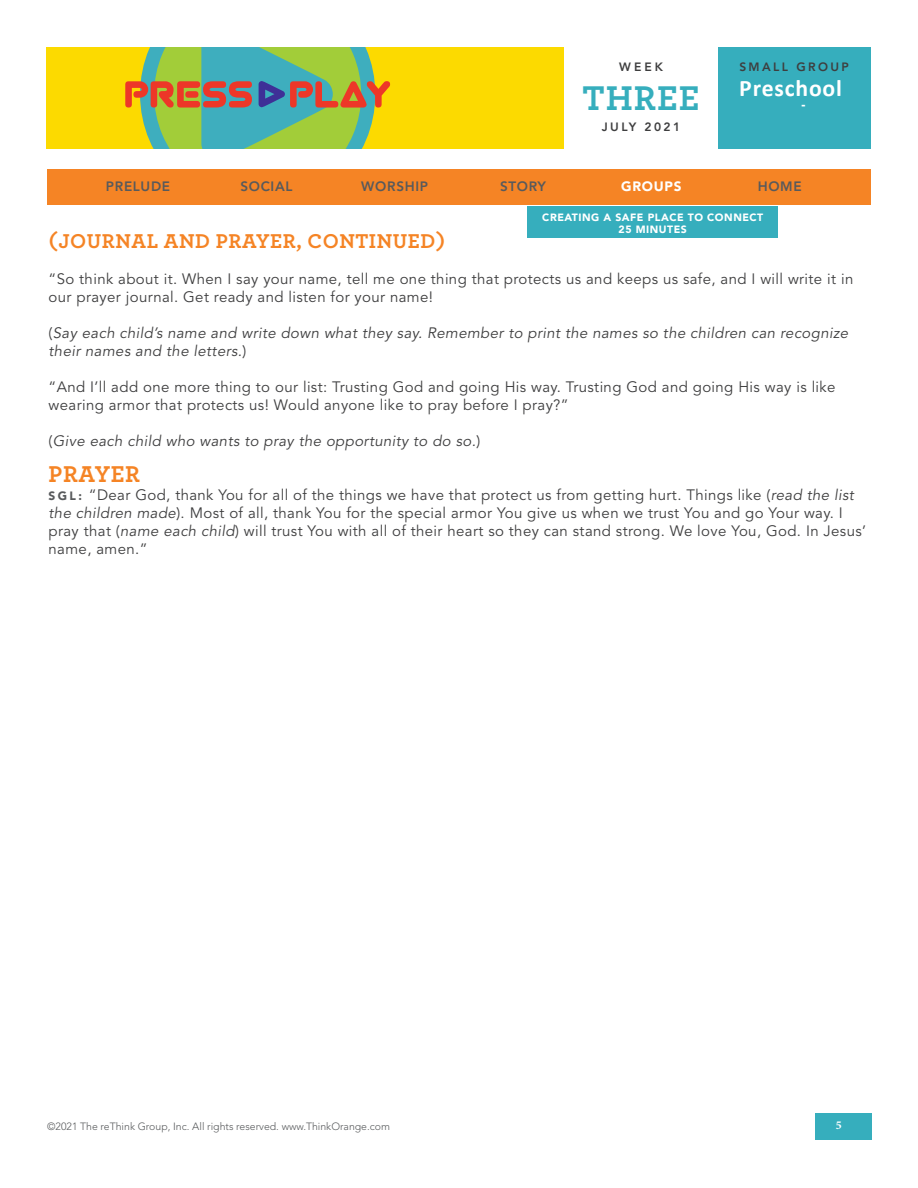
<style>
.page{position:relative;width:918px;height:1188px;background:#fff}
.page>*{position:absolute;margin:0;border:0;box-sizing:border-box;transform-origin:0 0}
.t1{font:700 36px "Archer Pro";letter-spacing:.025em;color:#36aebd}
.Paragraph_Style_1{font:700 24px "Archer Pro";letter-spacing:.025em;color:#f58425}
.t2{font:700 23.7px "Calibri";letter-spacing:.03em;color:#fff}
.Paragraph_Style_1-2{font:700 21px "Archer Pro";letter-spacing:.025em;color:#f58425}
.Paragraph_Style_1-3{font:15px/18px "Avenir LT Std";letter-spacing:.025em;color:#3e3e3f}
.Paragraph_Style_1-4{font:italic 15px/18px "Avenir LT Std";letter-spacing:.025em;color:#3e3e3f}
.t3{font:800 13.5px "Avenir LT Std";letter-spacing:.05em;color:#585a5c}
.t4{font:900 13.5px "Avenir LT Std";letter-spacing:.05em;color:#fff}
.t5{font:800 12px "Avenir LT Std";letter-spacing:.2em;color:#3e3e3f}
.t6{font:700 12px "Minion Pro";color:#fff}
.t7{font:300 10.5px "Avenir LT Std";color:#585a5c}
.t8{font:900 10.5px/12px "Avenir LT Std";letter-spacing:.05em;color:#fff;text-align:center}
.s1{font-style:normal}
.s2{font-weight:900;font-size:12px;color:#585a5c}
.s3{font-style:italic}
</style>
<div class="page">
<div style="left:46px;top:47px;width:612px;height:102px;background:#fcda00"></div>
<svg style="left:125px;top:47px;width:265px;height:102px;background:#8dac66"></svg>
<div style="left:717px;top:47px;width:154px;height:102px;background:#36aebd"></div>
<div style="left:564px;top:44px;width:153px;height:108px;background:#fff"></div>
<div style="left:47px;top:170px;width:824px;height:36px;background:#f58425"></div>
<div style="left:815px;top:1113px;width:57px;height:27px;background:#36aebd"></div>
<div style="left:527px;top:206px;width:251px;height:32px;background:#36aebd"></div>
<p class="t5" style="left:619px;top:59px;width:45px">WEEK</p>
<h1 class="t1" style="left:583px;top:69px;width:118px">THREE</h1>
<p class="t5" style="left:602px;top:120px;width:80px">JULY 2021</p>
<p class="t5" style="left:739px;top:59px;width:111px">SMALL GROUP</p>
<h3 class="t2" style="left:739px;top:72px;width:104px">Preschool</h3>
<p class="t4" style="left:802px;top:96px;width:5px">-</p>
<p class="t3" style="left:106px;top:178px;width:66px">PRELUDE</p>
<p class="t3" style="left:240px;top:178px;width:54px">SOCIAL</p>
<p class="t3" style="left:361px;top:178px;width:68px">WORSHIP</p>
<p class="t3" style="left:500px;top:178px;width:47px">STORY</p>
<p class="t4" style="left:621px;top:178px;width:62px">GROUPS</p>
<p class="t3" style="left:758px;top:178px;width:46px">HOME</p>
<p class="t8" style="left:542px;top:211px;width:223px">CREATING A SAFE PLACE TO CONNECT<br>25 MINUTES</p>
<p class="Paragraph_Style_1-3" style="left:49px;top:270px;width:806px">“So think about it. When I say your name, tell me one thing that protects us and keeps us safe, and I will write it in our prayer journal. Get ready and listen for your name!</p>
<p class="Paragraph_Style_1-4" style="left:49px;top:324px;width:801px"><span class="s1">(</span>Say each child’s name and write down what they say. Remember to print the names so the children can recognize their names and the letters.<span class="s1">)</span></p>
<p class="Paragraph_Style_1-3" style="left:49px;top:378px;width:788px">“And I’ll add one more thing to our list: Trusting God and going His way. Trusting God and going His way is like wearing armor that protects us! Would anyone like to pray before I pray?”</p>
<p class="Paragraph_Style_1-4" style="left:49px;top:432px;width:433px"><span class="s1">(</span>Give each child who wants to pray the opportunity to do so.<span class="s1">)</span></p>
<p class="Paragraph_Style_1" style="left:49px;top:455px;width:93px">PRAYER</p>
<p class="Paragraph_Style_1-3" style="left:49px;top:486px;width:819px"><span class="s2">S G L :</span> “Dear God, thank You for all of the things we have that protect us from getting hurt. Things like (<span class="s3">read the list the children made</span>). Most of all, thank You for the special armor You give us when we trust You and go Your way. I pray that (<span class="s3">name each child</span>) will trust You with all of their heart so they can stand strong. We love You, God. In Jesus’ name, amen.”</p>
<p class="Paragraph_Style_1-2" style="left:49px;top:224px;width:398px">(JOURNAL AND PRAYER, CONTINUED)</p>
<p class="t7" style="left:47px;top:1120px;width:344px">©2021 The reThink Group, Inc. All rights reserved. www.ThinkOrange.com</p>
<p class="t6" style="left:836px;top:1116px;width:7px">5</p>
</div>
